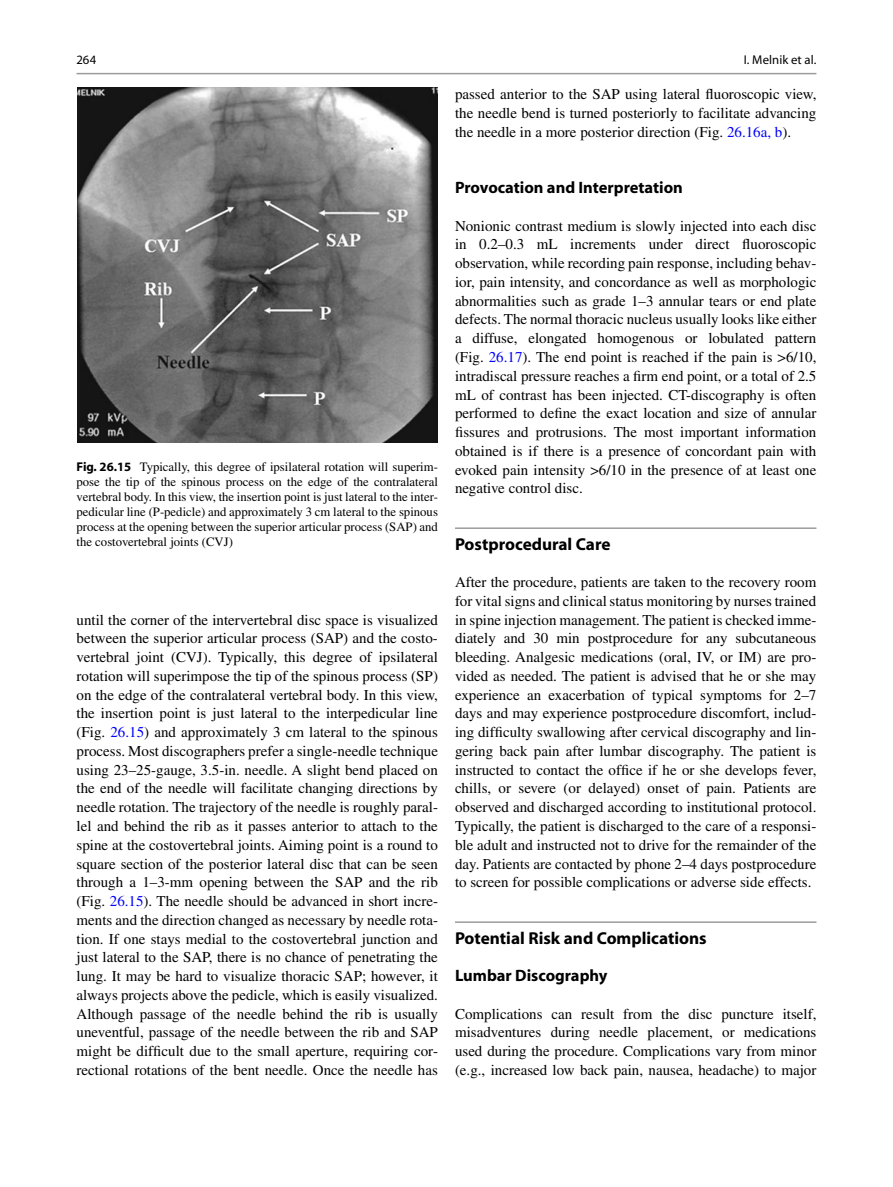
<style>
.page{position:relative;width:893px;height:1187px;background:#fff}
.page>*{position:absolute;margin:0;border:0;box-sizing:border-box;transform-origin:0 0}
.t1{font:700 17.25px "Xmwhjw Pytbhn Myriad";color:#000}
.t2{font:700 16.5px "Xmwhjw Pytbhn Myriad";color:#000}
.t3{font:15px/18.8px "Jbwljm Cyjbjt Times";color:#000;text-align:justify}
.t4{font:12.75px/15px "Jbwljm Cyjbjt Times";color:#000;text-align:justify}
.t5{font:12.75px "Tsgxyh Xrbbcc Myriad";color:#000}
.s1{font-family:"Xmwhjw Pytbhn Myriad";font-weight:700}
.s2{color:#0000fa}
</style>
<div class="page">
<hr style="left:455px;top:527px;width:361px;height:2px;background:#9c9c9c">
<hr style="left:455px;top:921px;width:361px;height:1px;background:#9c9c9c">
<img style="left:77px;top:88px;width:360px;height:354px">
<hr style="left:77px;top:73px;width:739px;height:1px;background:#9c9c9c">
<p class="t5" style="left:77px;top:55px;width:21px">264</p>
<p class="t4" style="left:77px;top:460px;width:363px"><span class="s1">Fig. 26.15</span> Typically, this degree of ipsilateral rotation will superim&shy;pose the tip of the spinous process on the edge of the contralateral vertebral body. In this view, the insertion point is just lateral to the inter&shy;pedicular line (P-pedicle) and approximately 3 cm lateral to the spinous process at the opening between the superior articular process (SAP) and the costovertebral joints (CVJ)</p>
<p class="t3" style="left:77px;top:611px;width:363px">until the corner of the intervertebral disc space is visualized between the superior articular process (SAP) and the costo&shy;vertebral joint (CVJ). Typically, this degree of ipsilateral rotation will superimpose the tip of the spinous process (SP) on the edge of the contralateral vertebral body. In this view, the insertion point is just lateral to the interpedicular line (Fig. <span class="s2">26.15</span> ) and approximately 3 cm lateral to the spinous process. Most discographers prefer a single-needle technique using 23–25-gauge, 3.5-in. needle. A slight bend placed on the end of the needle will facilitate changing directions by needle rotation. The trajectory of the needle is roughly paral&shy;lel and behind the rib as it passes anterior to attach to the spine at the costovertebral joints. Aiming point is a round to square section of the posterior lateral disc that can be seen through a 1–3-mm opening between the SAP and the rib (Fig. <span class="s2">26.15</span> ). The needle should be advanced in short incre&shy;ments and the direction changed as necessary by needle rota&shy;tion. If one stays medial to the costovertebral junction and just lateral to the SAP, there is no chance of penetrating the lung. It may be hard to visualize thoracic SAP; however, it always projects above the pedicle, which is easily visualized.<br>Although passage of the needle behind the rib is usually uneventful, passage of the needle between the rib and SAP might be difficult due to the small aperture, requiring cor&shy;rectional rotations of the bent needle. Once the needle has</p>
<p class="t5" style="left:744px;top:55px;width:74px">I. Melnik et al.</p>
<p class="t3" style="left:455px;top:86px;width:363px">passed anterior to the SAP using lateral fluoroscopic view, the needle bend is turned posteriorly to facilitate advancing the needle in a more posterior direction (Fig. <span class="s2">26.16a, b</span> ).</p>
<p class="t2" style="left:455px;top:181px;width:229px">Provocation and Interpretation</p>
<p class="t3" style="left:455px;top:218px;width:363px">Nonionic contrast medium is slowly injected into each disc in 0.2–0.3 mL increments under direct fluoroscopic observation, while recording pain response, including behav&shy;ior, pain intensity, and concordance as well as morphologic abnormalities such as grade 1–3 annular tears or end plate defects. The normal thoracic nucleus usually looks like either a diffuse, elongated homogenous or lobulated pattern (Fig. <span class="s2">26.17</span> ). The end point is reached if the pain is &gt;6/10, intradiscal pressure reaches a firm end point, or a total of 2.5 mL of contrast has been injected. CT-discography is often performed to define the exact location and size of annular fissures and protrusions. The most important information obtained is if there is a presence of concordant pain with evoked pain intensity &gt;6/10 in the presence of at least one negative control disc.</p>
<p class="t1" style="left:455px;top:537px;width:157px">Postprocedural Care</p>
<p class="t3" style="left:455px;top:574px;width:363px">After the procedure, patients are taken to the recovery room for vital signs and clinical status monitoring by nurses trained in spine injection management. The patient is checked imme&shy;diately and 30 min postprocedure for any subcutaneous bleeding. Analgesic medications (oral, IV, or IM) are pro&shy;vided as needed. The patient is advised that he or she may experience an exacerbation of typical symptoms for 2–7 days and may experience postprocedure discomfort, includ&shy;ing difficulty swallowing after cervical discography and lin&shy;gering back pain after lumbar discography. The patient is instructed to contact the office if he or she develops fever, chills, or severe (or delayed) onset of pain. Patients are observed and discharged according to institutional protocol.<br>Typically, the patient is discharged to the care of a responsi&shy;ble adult and instructed not to drive for the remainder of the day. Patients are contacted by phone 2–4 days postprocedure to screen for possible complications or adverse side effects.</p>
<p class="t1" style="left:455px;top:931px;width:253px">Potential Risk and Complications</p>
<p class="t2" style="left:455px;top:969px;width:154px">Lumbar Discography</p>
<p class="t3" style="left:455px;top:1005px;width:363px">Complications can result from the disc puncture itself, misadventures during needle placement, or medications used during the procedure. Complications vary from minor (e.g., increased low back pain, nausea, headache) to major</p>
</div>
